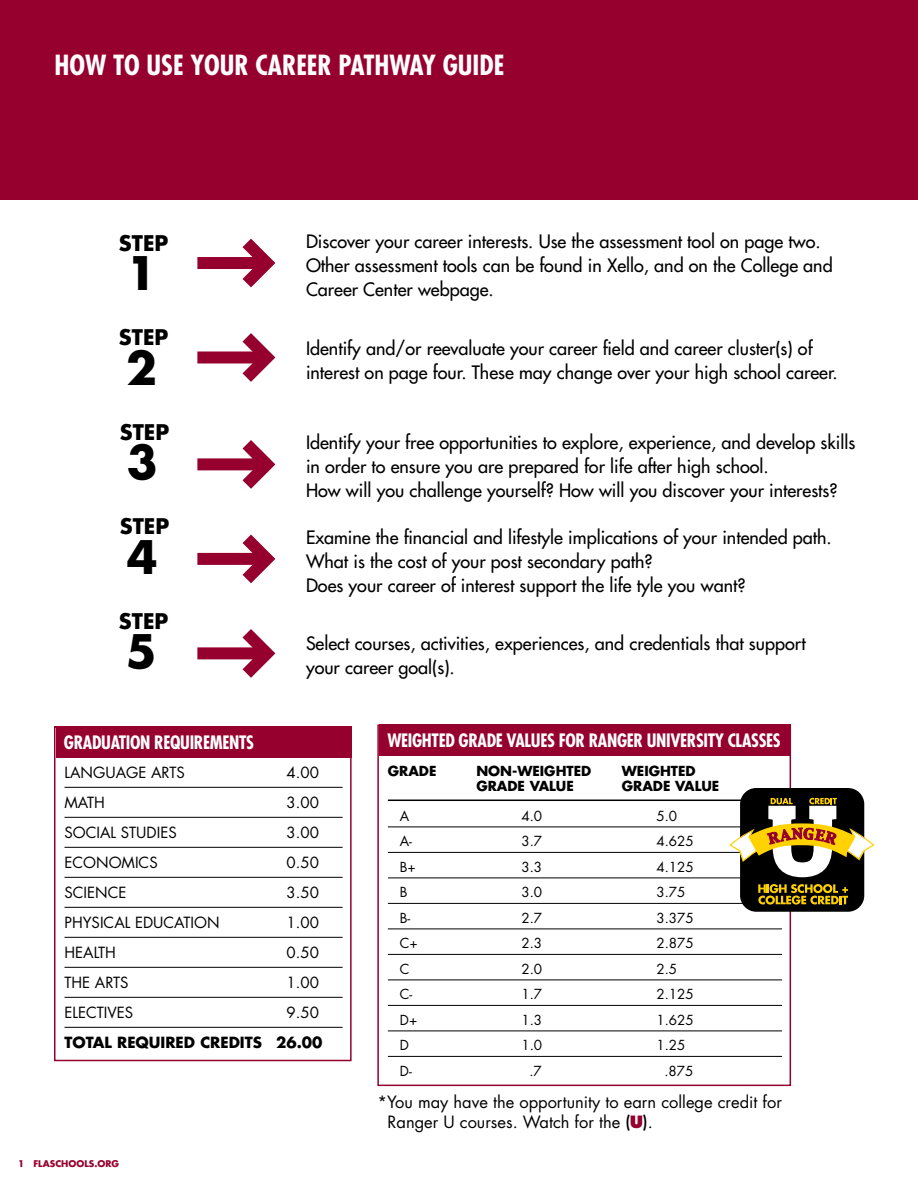
<style>
.page{position:relative;width:918px;height:1188px;background:#fff}
.page>*{position:absolute;margin:0;border:0;box-sizing:border-box;transform-origin:0 0}
.t1{font:700 92.1px "Soho Std";color:#fff}
.t2{font:700 45px "Futura";color:#000}
.t3{font:700 condensed 27px "Futura";color:#fff}
.t4{font:700 21px "Futura";color:#000}
.t5{font:18px/24px "Futura";color:#000}
.t6{font:700 condensed 18px "Futura";letter-spacing:-.02em;color:#fff}
.t7{font:16.5px/19.8px "Futura";color:#000}
.t8{font:15px "Futura";color:#000}
.t9{font:700 15px "Futura";color:#000}
.t10{font:13.5px "Futura";color:#000}
.t11{font:700 13.5px "Futura";color:#000}
.t12{font:700 9px "Futura";color:#96002e}
.s1{font-weight:800}
.s2{font-weight:800;color:#96002e}
</style>
<div class="page">
<div style="left:0;top:0;width:918px;height:200px;background:#96002e"></div>
<div style="left:197px;top:257px;width:63px;height:12px;background:#96002e"></div>
<div style="left:379px;top:724px;width:412px;height:32px;background:#96002e"></div>
<hr style="left:388px;top:800px;width:394px;height:1px;background:#000">
<hr style="left:388px;top:827px;width:394px;height:1px;background:#000">
<hr style="left:388px;top:852px;width:394px;height:1px;background:#000">
<hr style="left:388px;top:878px;width:394px;height:1px;background:#000">
<hr style="left:388px;top:903px;width:394px;height:1px;background:#000">
<hr style="left:388px;top:929px;width:394px;height:1px;background:#000">
<hr style="left:388px;top:954px;width:394px;height:1px;background:#000">
<hr style="left:388px;top:980px;width:394px;height:1px;background:#000">
<hr style="left:388px;top:1005px;width:394px;height:1px;background:#000">
<hr style="left:388px;top:1031px;width:394px;height:1px;background:#000">
<hr style="left:388px;top:1056px;width:394px;height:1px;background:#000">
<div style="left:740px;top:788px;width:124px;height:124px;background:#000;border-radius:16px"></div>
<svg style="left:729px;top:798px;width:146px;height:80px"></svg>
<svg style="left:758px;top:884px;width:90px;height:21px"></svg>
<div style="left:54px;top:726px;width:298px;height:335px;border:2px solid #96002e"></div>
<div style="left:56px;top:726px;width:296px;height:32px;background:#96002e"></div>
<hr style="left:64px;top:787px;width:279px;height:1px;background:#000">
<hr style="left:64px;top:817px;width:279px;height:1px;background:#000">
<hr style="left:64px;top:847px;width:279px;height:1px;background:#000">
<hr style="left:64px;top:877px;width:279px;height:1px;background:#000">
<hr style="left:64px;top:907px;width:279px;height:1px;background:#000">
<hr style="left:64px;top:937px;width:279px;height:1px;background:#000">
<hr style="left:64px;top:967px;width:279px;height:1px;background:#000">
<hr style="left:64px;top:997px;width:279px;height:1px;background:#000">
<hr style="left:64px;top:1027px;width:279px;height:1px;background:#000">
<svg style="left:242px;top:238px;width:34px;height:50px"></svg>
<div style="left:197px;top:351px;width:63px;height:12px;background:#96002e"></div>
<svg style="left:230px;top:333px;width:46px;height:49px"></svg>
<div style="left:197px;top:458px;width:63px;height:12px;background:#96002e"></div>
<svg style="left:230px;top:440px;width:46px;height:49px"></svg>
<div style="left:197px;top:553px;width:63px;height:12px;background:#96002e"></div>
<svg style="left:230px;top:534px;width:46px;height:50px"></svg>
<div style="left:197px;top:647px;width:63px;height:12px;background:#96002e"></div>
<svg style="left:230px;top:629px;width:46px;height:49px"></svg>
<h3 class="t3" style="left:54px;top:48px;width:452px">HOW TO USE YOUR CAREER PATHWAY GUIDE</h3>
<p class="t4" style="left:119px;top:228px;width:51px">STEP</p>
<p class="t5" style="left:306px;top:230px;width:528px">Discover your career interests. Use the assessment tool on page two.<br>Other assessment tools can be found in Xello, and on the College and<br>Career Center webpage.</p>
<h2 class="t2" style="left:126px;top:242px;width:32px">1</h2>
<p class="t4" style="left:119px;top:323px;width:51px">STEP</p>
<h2 class="t2" style="left:126px;top:337px;width:32px">2</h2>
<p class="t4" style="left:120px;top:417px;width:51px">STEP</p>
<h2 class="t2" style="left:127px;top:431px;width:32px">3</h2>
<p class="t4" style="left:120px;top:512px;width:51px">STEP</p>
<h2 class="t2" style="left:127px;top:526px;width:32px">4</h2>
<p class="t4" style="left:119px;top:606px;width:51px">STEP</p>
<h2 class="t2" style="left:126px;top:620px;width:33px">5</h2>
<p class="t5" style="left:306px;top:336px;width:533px">Identify and/or reevaluate your career field and career cluster(s) of interest on page four. These may change over your high school career.</p>
<p class="t5" style="left:306px;top:431px;width:551px">Identify your free opportunities to explore, experience, and develop skills in order to ensure you are prepared for life after high school.<br>How will you challenge yourself? How will you discover your interests?</p>
<p class="t5" style="left:306px;top:525px;width:527px">Examine the financial and lifestyle implications of your intended path.<br>What is the cost of your post secondary path?<br>Does your career of interest support the life tyle you want?</p>
<p class="t5" style="left:306px;top:632px;width:501px">Select courses, activities, experiences, and credentials that support your career goal(s).</p>
<p class="t6" style="left:64px;top:731px;width:192px">GRADUATION REQUIREMENTS</p>
<p class="t8" style="left:64px;top:762px;width:122px">LANGUAGE ARTS</p>
<p class="t8" style="left:287px;top:762px;width:34px">4.00</p>
<p class="t8" style="left:64px;top:792px;width:42px">MATH</p>
<p class="t8" style="left:287px;top:792px;width:34px">3.00</p>
<p class="t8" style="left:64px;top:822px;width:114px">SOCIAL STUDIES</p>
<p class="t8" style="left:287px;top:822px;width:34px">3.00</p>
<p class="t8" style="left:64px;top:852px;width:95px">ECONOMICS</p>
<p class="t8" style="left:287px;top:852px;width:34px">0.50</p>
<p class="t8" style="left:64px;top:882px;width:64px">SCIENCE</p>
<p class="t8" style="left:287px;top:882px;width:34px">3.50</p>
<p class="t8" style="left:64px;top:912px;width:157px">PHYSICAL EDUCATION</p>
<p class="t8" style="left:287px;top:912px;width:34px">1.00</p>
<p class="t8" style="left:64px;top:942px;width:53px">HEALTH</p>
<p class="t8" style="left:287px;top:942px;width:34px">0.50</p>
<p class="t8" style="left:64px;top:972px;width:66px">THE ARTS</p>
<p class="t8" style="left:287px;top:972px;width:34px">1.00</p>
<p class="t8" style="left:64px;top:1002px;width:70px">ELECTIVES</p>
<p class="t8" style="left:287px;top:1002px;width:34px">9.50</p>
<p class="t9" style="left:64px;top:1032px;width:259px">TOTAL REQUIRED CREDITS 26.00</p>
<p class="t12" style="left:18px;top:1157px;width:103px">1 FLASCHOOLS.ORG</p>
<p class="t6" style="left:387px;top:729px;width:395px">WEIGHTED GRADE VALUES FOR RANGER UNIVERSITY CLASSES</p>
<p class="t11" style="left:388px;top:761px;width:50px">GRADE</p>
<p class="t11" style="left:476px;top:761px;width:116px">NON-WEIGHTED</p>
<p class="t11" style="left:622px;top:761px;width:75px">WEIGHTED</p>
<p class="t11" style="left:476px;top:776px;width:99px">GRADE VALUE</p>
<p class="t11" style="left:622px;top:776px;width:99px">GRADE VALUE</p>
<p class="t10" style="left:400px;top:806px;width:11px">A</p>
<p class="t10" style="left:521px;top:806px;width:22px">4.0</p>
<p class="t10" style="left:656px;top:806px;width:22px">5.0</p>
<p class="t10" style="left:400px;top:832px;width:14px">A-</p>
<p class="t10" style="left:521px;top:832px;width:22px">3.7</p>
<p class="t10" style="left:656px;top:832px;width:39px">4.625</p>
<p class="t10" style="left:400px;top:857px;width:17px">B+</p>
<p class="t10" style="left:521px;top:857px;width:22px">3.3</p>
<p class="t10" style="left:656px;top:857px;width:39px">4.125</p>
<p class="t10" style="left:400px;top:883px;width:9px">B</p>
<p class="t10" style="left:521px;top:883px;width:22px">3.0</p>
<p class="t10" style="left:656px;top:883px;width:31px">3.75</p>
<p class="t10" style="left:400px;top:908px;width:12px">B-</p>
<p class="t10" style="left:521px;top:908px;width:22px">2.7</p>
<p class="t10" style="left:656px;top:908px;width:39px">3.375</p>
<p class="t10" style="left:400px;top:934px;width:19px">C+</p>
<p class="t10" style="left:521px;top:934px;width:22px">2.3</p>
<p class="t10" style="left:656px;top:934px;width:39px">2.875</p>
<p class="t10" style="left:400px;top:959px;width:11px">C</p>
<p class="t10" style="left:521px;top:959px;width:22px">2.0</p>
<p class="t10" style="left:656px;top:959px;width:22px">2.5</p>
<p class="t10" style="left:400px;top:985px;width:14px">C-</p>
<p class="t10" style="left:521px;top:985px;width:22px">1.7</p>
<p class="t10" style="left:656px;top:985px;width:39px">2.125</p>
<p class="t10" style="left:400px;top:1010px;width:19px">D+</p>
<p class="t10" style="left:521px;top:1010px;width:22px">1.3</p>
<p class="t10" style="left:656px;top:1010px;width:39px">1.625</p>
<p class="t10" style="left:400px;top:1036px;width:11px">D</p>
<p class="t10" style="left:521px;top:1036px;width:22px">1.0</p>
<p class="t10" style="left:656px;top:1036px;width:31px">1.25</p>
<p class="t10" style="left:400px;top:1061px;width:13px">D-</p>
<p class="t10" style="left:529px;top:1061px;width:14px">.7</p>
<p class="t10" style="left:664px;top:1061px;width:31px">.875</p>
<h1 class="t1" style="left:765px;top:781px;width:76px">U</h1>
<p class="t7" style="left:388px;top:1092px;width:396px;text-indent:-10px">*You may have the opportunity to earn college credit for<br>Ranger U courses. Watch for the <span class="s1">(</span><span class="s2">U</span><span class="s1">)</span>.</p>
</div>
